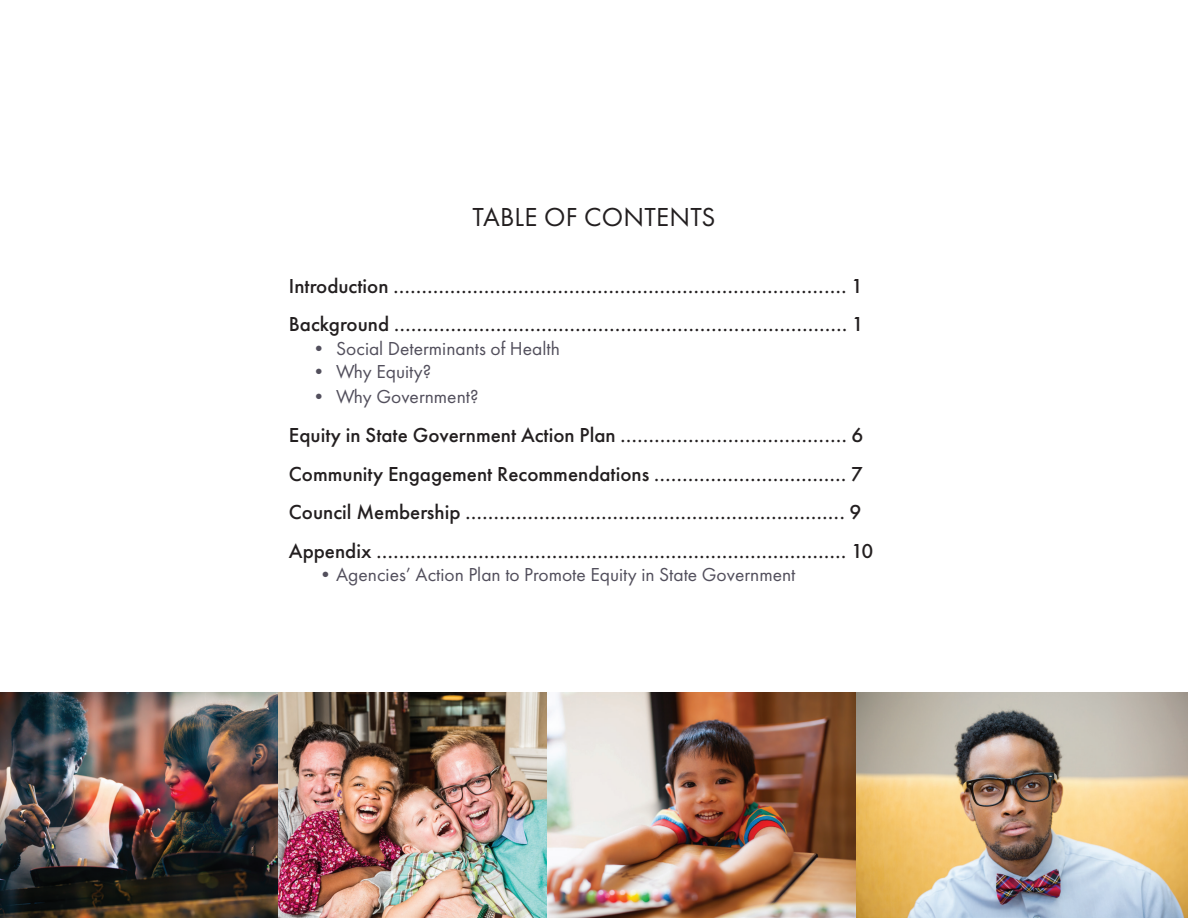
<style>
.page{position:relative;width:1188px;height:918px;background:#fff}
.page>*{position:absolute;margin:0;border:0;box-sizing:border-box;transform-origin:0 0}
.t1{font:27px "Futura PT";letter-spacing:.01em;color:#231f20}
.t2{font:500 21px/38.7px "Futura PT";color:#231f20}
.t3{font:19.5px "Futura PT";color:#524f5c}
</style>
<div class="page">
<img style="left:0;top:693px;width:1188px;height:225px">
<p class="t1" style="left:472px;top:201px;width:245px">TABLE OF CONTENTS</p>
<p class="t2" style="left:289px;top:266px;width:577px">Introduction ................................................................................ 1<br>Background ................................................................................ 1</p>
<p class="t3" style="left:309px;top:337px;width:252px">• Social Determinants of Health</p>
<p class="t3" style="left:309px;top:360px;width:124px">• Why Equity?</p>
<p class="t3" style="left:309px;top:385px;width:171px">• Why Government?</p>
<p class="t2" style="left:289px;top:416px;width:586px">Equity in State Government Action Plan ........................................ 6<br>Community Engagement Recommendations .................................. 7<br>Council Membership ................................................................... 9<br>Appendix ................................................................................... 10</p>
<p class="t3" style="left:316px;top:563px;width:481px">•Agencies’ Action Plan to Promote Equity in State Government</p>
</div>
